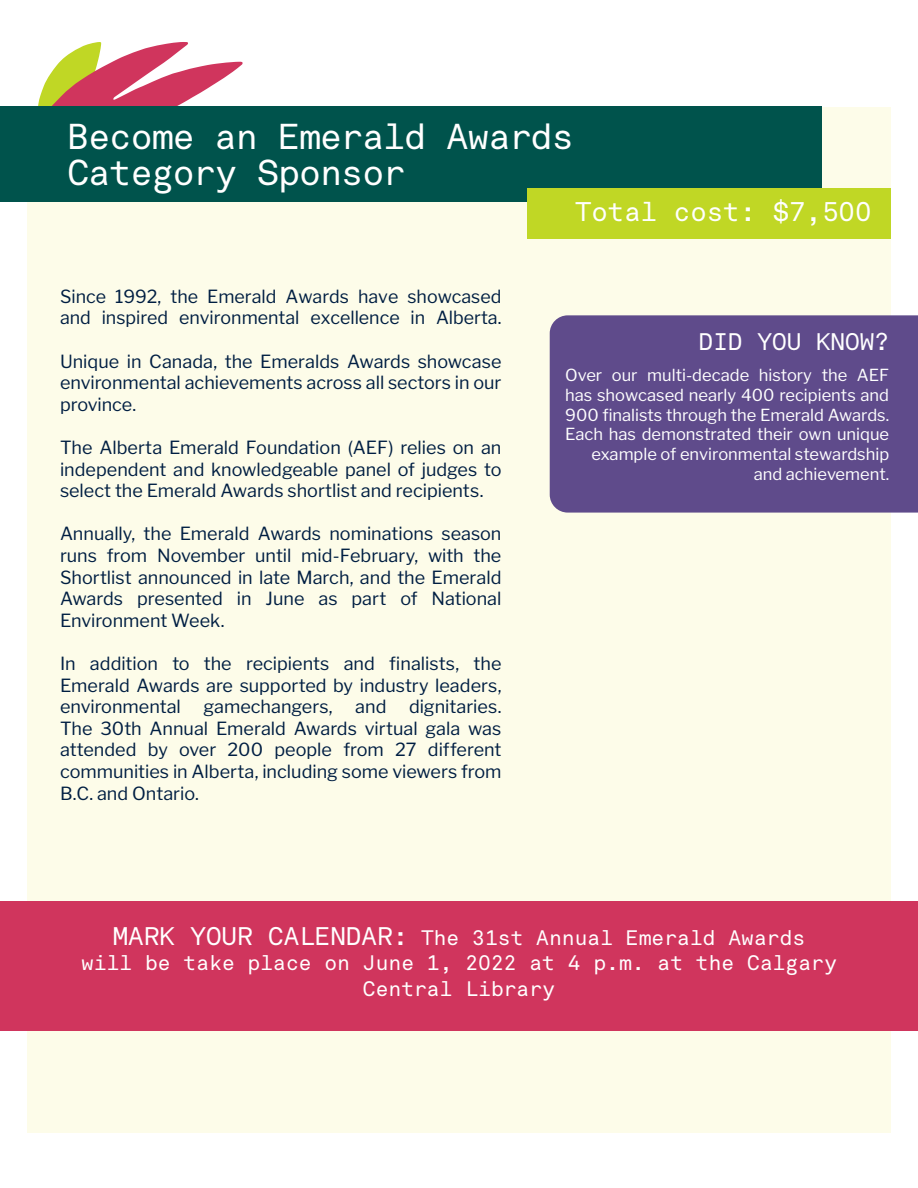
<style>
.page{position:relative;width:918px;height:1188px;background:#fff}
.page>*{position:absolute;margin:0;border:0;box-sizing:border-box;transform-origin:0 0}
.Subheader_Yellow{font:36px/36px "Ingram Mono";letter-spacing:-.025em;color:#fff}
.t1{font:27px "Ingram Mono";color:#fff}
.t2{font:24px "Ingram Mono";color:#fff}
.t3{font:21px/25.2px "Ingram Mono";color:#fff;text-align:center}
.t4{font:18px/21.6px "Libre Franklin";color:#001e42;text-align:justify}
.t5{font:16.5px/19.8px "Libre Franklin";color:#fff;text-align:right}
.s1{font-size:25.5px}
</style>
<div class="page">
<div style="left:27px;top:107px;width:864px;height:1026px;background:#fdfce9"></div>
<svg style="left:20px;top:42px;width:223px;height:65px"></svg>
<div style="left:0;top:107px;width:821px;height:95px;background:#00534c"></div>
<div style="left:0;top:901px;width:918px;height:129px;background:#d0355d"></div>
<div style="left:527px;top:188px;width:364px;height:50px;background:#c0d725"></div>
<div style="left:550px;top:315px;width:368px;height:198px;background:#5f4b8b"></div>
<p class="Subheader_Yellow" style="left:68px;top:117px;width:508px">Become an Emerald Awards<br>Category Sponsor</p>
<p class="t4" style="left:60px;top:285px;width:443px">Since 1992, the Emerald Awards have showcased and inspired environmental excellence in Alberta.</p>
<p class="t4" style="left:60px;top:350px;width:443px">Unique in Canada, the Emeralds Awards showcase environmental achievements across all sectors in our province.</p>
<p class="t4" style="left:60px;top:437px;width:443px">The Alberta Emerald Foundation (AEF) relies on an independent and knowledgeable panel of judges to select the Emerald Awards shortlist and recipients.</p>
<p class="t4" style="left:60px;top:523px;width:443px">Annually, the Emerald Awards nominations season runs from November until mid-February, with the Shortlist announced in late March, and the Emerald Awards presented in June as part of National Environment Week.</p>
<p class="t4" style="left:60px;top:653px;width:443px">In addition to the recipients and finalists, the Emerald Awards are supported by industry leaders, environmental</p>
<p class="t4" style="left:60px;top:696px;width:443px;text-indent:349px">dignitaries.<br>The 30th Annual Emerald Awards virtual gala was attended by over 200 people from 27 different communities in Alberta, including some viewers from B.C. and Ontario.</p>
<p class="t4" style="left:203px;top:696px;width:131px">gamechangers,</p>
<p class="t4" style="left:355px;top:696px;width:33px">and</p>
<p class="t1" style="left:575px;top:194px;width:298px">Total cost: $7,500</p>
<p class="t2" style="left:699px;top:325px;width:192px">DID YOU KNOW?</p>
<p class="t5" style="left:565px;top:365px;width:326px">Over our multi-decade history the AEF has showcased nearly 400 recipients and 900 finalists through the Emerald Awards.<br>Each has demonstrated their own unique example of environmental stewardship</p>
<p class="t5" style="left:754px;top:464px;width:137px">and achievement.</p>
<p class="t3" style="left:81px;top:925px;width:757px"><span class="s1">MARK YOUR CALENDAR:</span> The 31st Annual Emerald Awards<br>will be take place on June 1, 2022 at 4 p.m. at the Calgary<br>Central Library</p>
</div>
